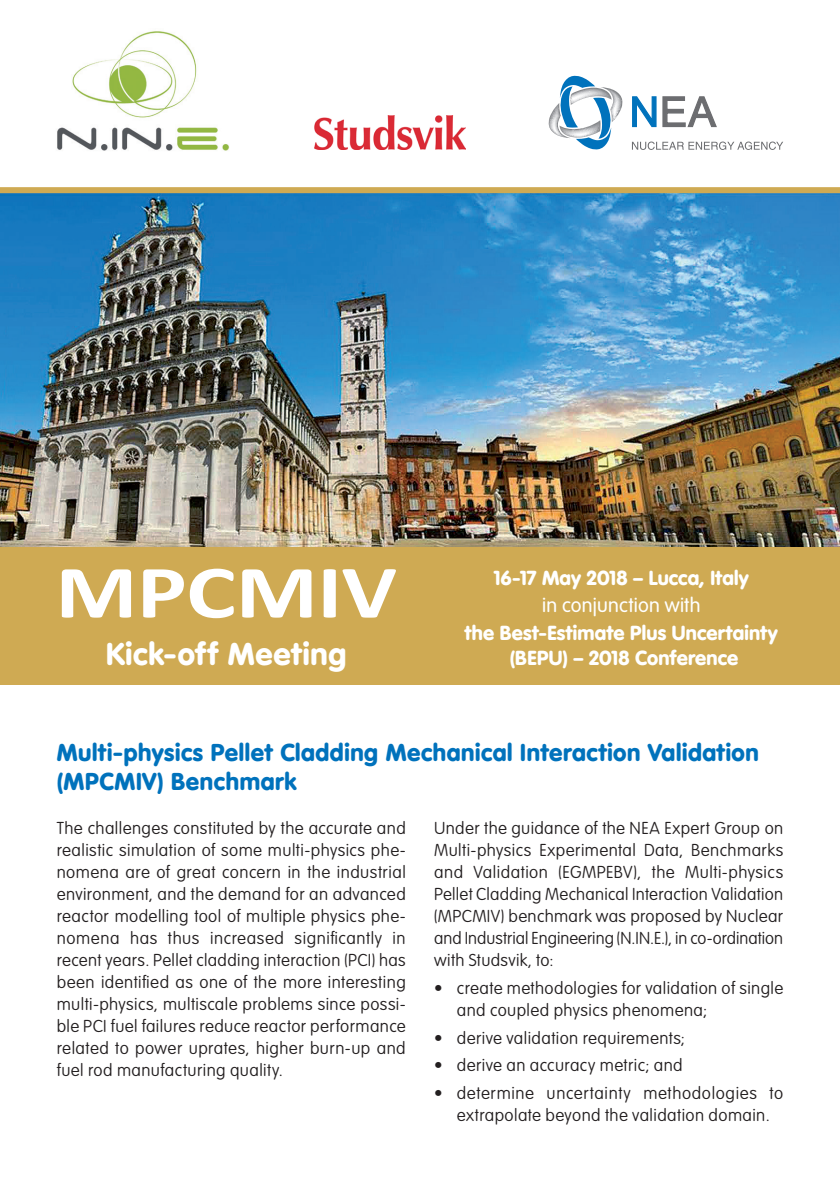
<style>
.page{position:relative;width:840px;height:1191px;background:#fff}
.page>*{position:absolute;margin:0;border:0;box-sizing:border-box;transform-origin:0 0}
.t1{font:700 76px "Calibri";letter-spacing:-.01em;color:#fff;scale:1.24 1}
.t2{font:900 31px "VAG Rounded Std";letter-spacing:.025em;color:#fff}
._01_Titre_dans_texte{font:900 24px/28.8px "VAG Rounded Std";letter-spacing:.025em;color:#0072bc}
.t3{font:900 20px "VAG Rounded Std";letter-spacing:.01em;color:#fff}
.t4{font:300 20px "VAG Rounded Std";letter-spacing:.01em;color:#fff}
._01_Txt_courant_ss_r{font:100 17px/22px "VAG Rounded Std";letter-spacing:.025em;color:#231f20;text-align:justify}
._01_Txt_courant{font:100 17px/22px "VAG Rounded Std";letter-spacing:.005em;color:#231f20;text-align:justify}
</style>
<div class="page">
<div style="left:0;top:508px;width:839px;height:177px;background:#cfaa53"></div>
<img style="left:0;top:193px;width:839px;height:353px">
<img style="left:57px;top:31px;width:173px;height:120px">
<img style="left:314px;top:116px;width:151px;height:34px">
<svg style="left:548px;top:76px;width:74px;height:74px"></svg>
<svg style="left:632px;top:96px;width:85px;height:32px"></svg>
<svg style="left:632px;top:141px;width:150px;height:9px"></svg>
<div style="left:0;top:187px;width:839px;height:6px;background:#cfaa53"></div>
<p class="t1" style="left:55px;top:543px;width:277px">MPCMIV</p>
<p class="t3" style="left:493px;top:565px;width:256px">16-17 May 2018 – Lucca, Italy</p>
<p class="t4" style="left:542px;top:594px;width:160px">in conjunction with</p>
<p class="t3" style="left:464px;top:621px;width:314px">the Best-Estimate Plus Uncertainty</p>
<p class="t2" style="left:106px;top:635px;width:241px">Kick-off Meeting</p>
<p class="t3" style="left:509px;top:646px;width:230px">(BEPU) – 2018 Conference</p>
<p class="_01_Titre_dans_texte" style="left:57px;top:738px;width:703px">Multi-physics Pellet Cladding Mechanical Interaction Validation (MPCMIV) Benchmark</p>
<p class="_01_Txt_courant_ss_r" style="left:57px;top:818px;width:350px">The challenges constituted by the accurate and realistic simulation of some multi-physics phe&shy;nomena are of great concern in the industrial environment, and the demand for an advanced reactor modelling tool of multiple physics phe&shy;nomena has thus increased significantly in recent years. Pellet cladding interaction (PCI) has been identified as one of the more interesting multi-physics, multiscale problems since possi&shy;ble PCI fuel failures reduce reactor performance related to power uprates, higher burn-up and fuel rod manufacturing quality.</p>
<p class="_01_Txt_courant" style="left:434px;top:818px;width:350px">Under the guidance of the NEA Expert Group on Multi-physics Experimental Data, Benchmarks and Validation (EGMPEBV), the Multi-physics Pellet Cladding Mechanical Interaction Validation (MPCMIV) benchmark was proposed by Nuclear and Industrial Engineering (N.IN.E.), in co-ordination with Studsvik, to:</p>
<p class="_01_Txt_courant_ss_r" style="left:456px;top:977px;width:327px;text-indent:-23px">• create methodologies for validation of single and coupled physics phenomena;</p>
<p class="_01_Txt_courant_ss_r" style="left:434px;top:1027px;width:252px">• derive validation requirements;</p>
<p class="_01_Txt_courant_ss_r" style="left:434px;top:1055px;width:250px">• derive an accuracy metric; and</p>
<p class="_01_Txt_courant_ss_r" style="left:434px;top:1082px;width:350px;text-align:center">• determine uncertainty methodologies to extrapolate beyond the validation domain.</p>
</div>
